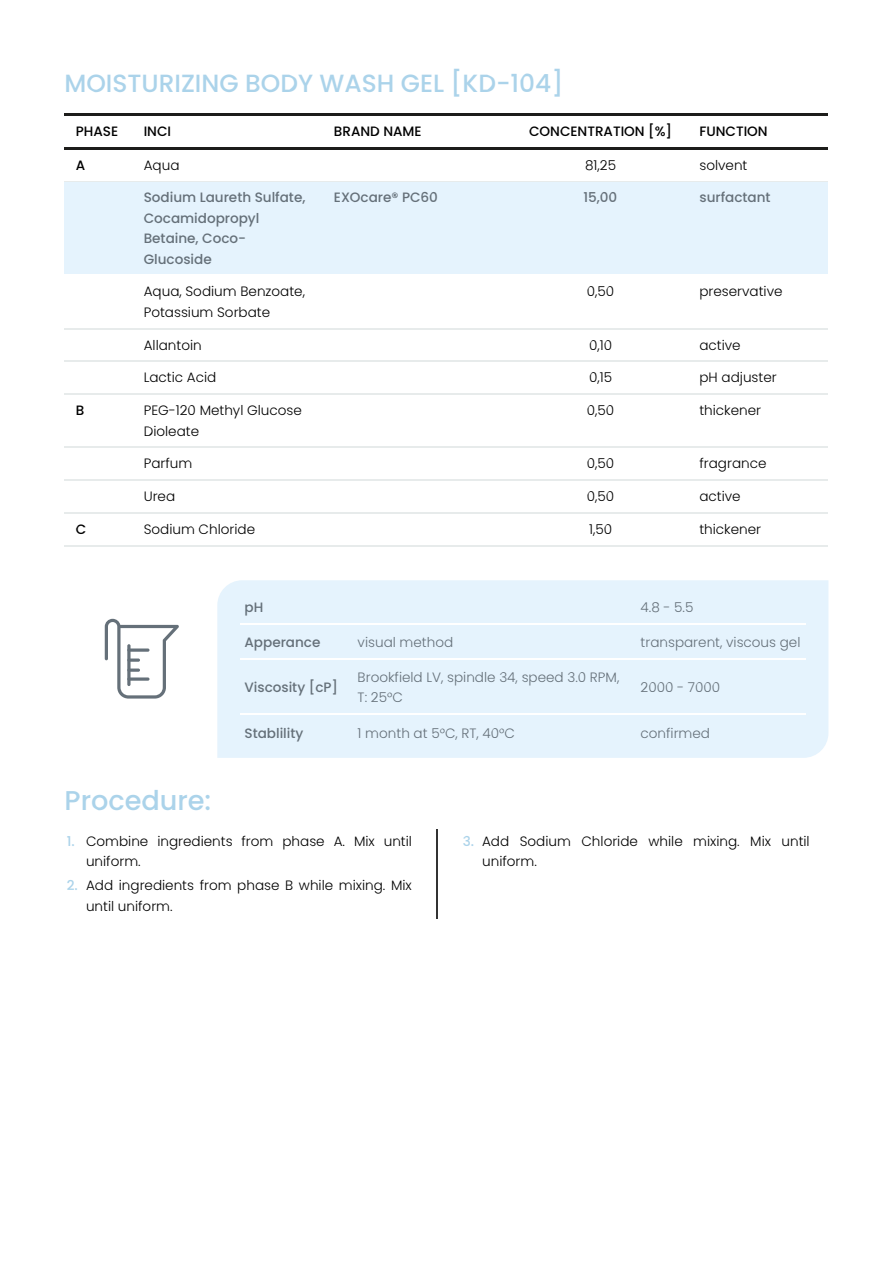
<style>
.page{position:relative;width:893px;height:1263px;background:#fff}
.page>*{position:absolute;margin:0;border:0;box-sizing:border-box;transform-origin:0 0}
.t1{font:500 27.15px "Poppins";letter-spacing:.005em;color:#abd3ea}
.t2{font:24.9px "Medium Poppins";letter-spacing:.005em;color:#abd3ea}
.t3{font:13.5px/20.4px "Light Poppins";letter-spacing:.005em;color:#000}
.t4{font:13.5px/20.4px "Light Poppins";letter-spacing:.005em;color:#657079}
.t5{font:500 13.5px/20.4px "Poppins";letter-spacing:.005em;color:#657079}
.t6{font:500 13.5px "Poppins";letter-spacing:.005em;color:#000}
.s1{font-family:"Poppins";font-weight:500;color:#abd3ea}
</style>
<div class="page">
<hr style="left:64px;top:113px;width:764px;height:2px;background:#1d1d1b">
<hr style="left:64px;top:147px;width:764px;height:2px;background:#1d1d1b">
<hr style="left:64px;top:181px;width:764px;height:1px;background:#e7ebeb">
<div style="left:64px;top:182px;width:764px;height:94px;background:#e5f3fd"></div>
<hr style="left:64px;top:275px;width:764px;height:1px;background:#fff">
<hr style="left:64px;top:328px;width:764px;height:1px;background:#e7ebeb">
<hr style="left:64px;top:361px;width:764px;height:1px;background:#e7ebeb">
<hr style="left:64px;top:394px;width:764px;height:1px;background:#e7ebeb">
<hr style="left:64px;top:447px;width:764px;height:1px;background:#e7ebeb">
<hr style="left:64px;top:480px;width:764px;height:1px;background:#e7ebeb">
<hr style="left:64px;top:512px;width:764px;height:2px;background:#e7ebeb">
<hr style="left:64px;top:545px;width:764px;height:1px;background:#e7ebeb">
<div style="left:217px;top:580px;width:611px;height:178px;background:#e5f3fd"></div>
<hr style="left:240px;top:623px;width:113px;height:1px;background:#fff">
<hr style="left:353px;top:623px;width:283px;height:1px;background:#fff">
<hr style="left:636px;top:623px;width:169px;height:1px;background:#fff">
<hr style="left:240px;top:658px;width:113px;height:1px;background:#fff">
<hr style="left:353px;top:658px;width:283px;height:1px;background:#fff">
<hr style="left:636px;top:658px;width:169px;height:1px;background:#fff">
<hr style="left:240px;top:714px;width:113px;height:1px;background:#fff">
<hr style="left:353px;top:714px;width:283px;height:1px;background:#fff">
<hr style="left:636px;top:714px;width:169px;height:1px;background:#fff">
<hr style="left:437px;top:829px;width:1px;height:89px;background:#333">
<svg style="left:105px;top:619px;width:74px;height:80px"></svg>
<hr style="left:127px;top:649px;width:22px;height:3px;background:#657079;border-radius:2px">
<h2 class="t2" style="left:64px;top:66px;width:500px">MOISTURIZING BODY WASH GEL [KD-104]</h2>
<p class="t6" style="left:76px;top:122px;width:44px">PHASE</p>
<p class="t6" style="left:144px;top:122px;width:29px">INCI</p>
<p class="t6" style="left:334px;top:122px;width:89px">BRAND NAME</p>
<p class="t6" style="left:529px;top:122px;width:144px">CONCENTRATION [%]</p>
<p class="t6" style="left:699px;top:122px;width:70px">FUNCTION</p>
<p class="t6" style="left:76px;top:156px;width:11px">A</p>
<p class="t3" style="left:144px;top:155px;width:37px">Aqua</p>
<p class="t3" style="left:585px;top:155px;width:32px">81,25</p>
<p class="t3" style="left:699px;top:155px;width:49px">solvent</p>
<p class="t5" style="left:144px;top:188px;width:163px">Sodium Laureth Sulfate,<br>Cocamidopropyl<br>Betaine, Coco-<br>Glucoside</p>
<p class="t5" style="left:334px;top:188px;width:105px">EXOcare® PC60</p>
<p class="t5" style="left:583px;top:188px;width:35px">15,00</p>
<p class="t5" style="left:699px;top:188px;width:73px">surfactant</p>
<p class="t3" style="left:144px;top:281px;width:163px">Aqua, Sodium Benzoate,<br>Potassium Sorbate</p>
<p class="t3" style="left:587px;top:281px;width:29px">0,50</p>
<p class="t3" style="left:699px;top:281px;width:85px">preservative</p>
<p class="t3" style="left:144px;top:335px;width:59px">Allantoin</p>
<p class="t3" style="left:589px;top:335px;width:24px">0,10</p>
<p class="t3" style="left:699px;top:335px;width:43px">active</p>
<p class="t3" style="left:144px;top:367px;width:74px">Lactic Acid</p>
<p class="t3" style="left:589px;top:367px;width:24px">0,15</p>
<p class="t3" style="left:699px;top:367px;width:79px">pH adjuster</p>
<p class="t6" style="left:76px;top:401px;width:10px">B</p>
<p class="t3" style="left:144px;top:400px;width:159px">PEG-120 Methyl Glucose<br>Dioleate</p>
<p class="t3" style="left:587px;top:400px;width:29px">0,50</p>
<p class="t3" style="left:699px;top:400px;width:63px">thickener</p>
<p class="t3" style="left:144px;top:453px;width:50px">Parfum</p>
<p class="t3" style="left:587px;top:453px;width:29px">0,50</p>
<p class="t3" style="left:699px;top:453px;width:68px">fragrance</p>
<p class="t3" style="left:144px;top:486px;width:33px">Urea</p>
<p class="t3" style="left:587px;top:486px;width:29px">0,50</p>
<p class="t3" style="left:699px;top:486px;width:43px">active</p>
<p class="t6" style="left:76px;top:520px;width:12px">C</p>
<p class="t3" style="left:144px;top:519px;width:113px">Sodium Chloride</p>
<p class="t3" style="left:589px;top:519px;width:24px">1,50</p>
<p class="t3" style="left:699px;top:519px;width:63px">thickener</p>
<p class="t5" style="left:244px;top:597px;width:20px">pH</p>
<p class="t4" style="left:640px;top:597px;width:54px">4.8 - 5.5</p>
<p class="t5" style="left:244px;top:632px;width:77px">Apperance</p>
<p class="t4" style="left:357px;top:632px;width:97px">visual method</p>
<p class="t4" style="left:640px;top:632px;width:161px">transparent, viscous gel</p>
<p class="t5" style="left:244px;top:677px;width:95px">Viscosity [cP]</p>
<p class="t4" style="left:357px;top:667px;width:263px">Brookfield LV, spindle 34, speed 3.0 RPM,<br>T: 25°C</p>
<p class="t4" style="left:640px;top:677px;width:81px">2000 - 7000</p>
<p class="t5" style="left:244px;top:723px;width:60px">Stablility</p>
<p class="t4" style="left:357px;top:723px;width:159px">1 month at 5°C, RT, 40°C</p>
<p class="t4" style="left:640px;top:723px;width:71px">confirmed</p>
<h1 class="t1" style="left:64px;top:781px;width:148px">Procedure:</h1>
<p class="t3" style="left:86px;top:831px;width:327px;text-indent:-19px"><span class="s1">1.</span> Combine ingredients from phase A. Mix until uniform.</p>
<p class="t3" style="left:86px;top:875px;width:327px;text-indent:-19px"><span class="s1">2.</span> Add ingredients from phase B while mixing. Mix until uniform.</p>
<p class="t3" style="left:482px;top:831px;width:329px;text-indent:-19px"><span class="s1">3.</span> Add Sodium Chloride while mixing. Mix until uniform.</p>
</div>
